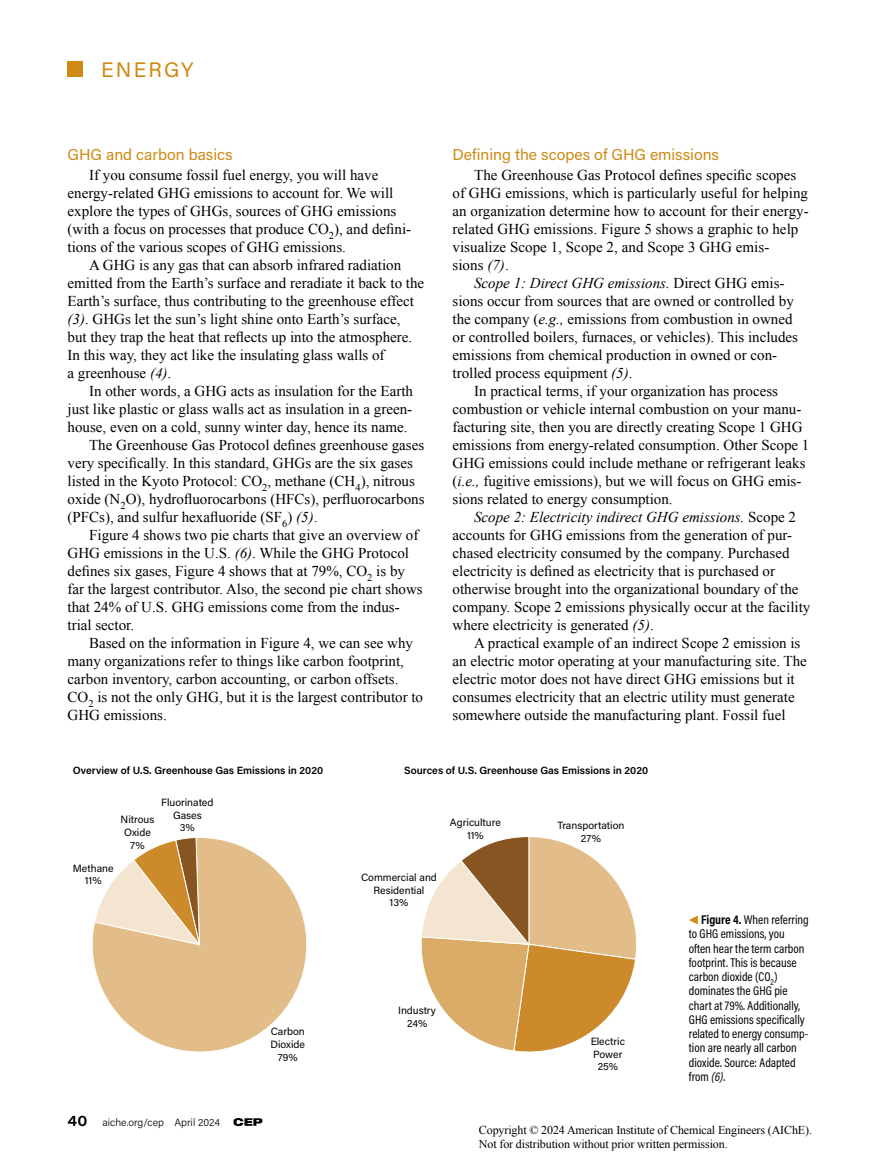
<style>
.page{position:relative;width:878px;height:1175px;background:#fff}
.page>*{position:absolute;margin:0;border:0;box-sizing:border-box;transform-origin:0 0}
.t1{font:21px "Acumin Pro";letter-spacing:.1em;color:#ce8a14}
.t2{font:15.75px "Acumin Pro";color:#ce8a14}
.t3{font:15px/18px "Times New Roman";color:#000}
.t4{font:italic 15px "Times New Roman";color:#000}
.t5{font:12.75px/14.2px "Acumin Pro Cond";color:#000}
.t6{font:12px/13.5px "Times New Roman";letter-spacing:-.01em;color:#000}
.t7{font:10.5px/12.6px "Acumin Pro";color:#000;text-align:center}
.t8{font:600 10.5px "Acumin Pro";color:#000}
.t9{font:300 10.5px "Acumin Pro";color:#000}
.s1{font-style:italic}
.s2{font-style:normal}
.s3{font-family:"Acumin Pro Wide";font-weight:600;font-size:15px}
.s4{font-family:"Acumin Pro Wide";font-weight:900;font-size:13.5px;color:#ce8a14}
.s5{font-weight:700}
</style>
<div class="page">
<div style="left:68px;top:62px;width:15px;height:15px;background:#ce8a14"></div>
<svg style="left:233px;top:1118px;width:29px;height:8px"></svg>
<svg style="left:92px;top:838px;width:215px;height:214px"></svg>
<svg style="left:94px;top:837px;width:106px;height:108px"></svg>
<svg style="left:421px;top:836px;width:216px;height:216px"></svg>
<h1 class="t1" style="left:101px;top:55px;width:94px">ENERGY</h1>
<p class="t2" style="left:68px;top:144px;width:167px">GHG and carbon basics</p>
<p class="t3" style="left:68px;top:166px;width:345px;text-indent:22px">If you consume fossil fuel energy, you will have energy-related GHG emissions to account for. We will explore the types of GHGs, sources of GHG emissions (with a focus on processes that produce CO<sub>2</sub>), and defini&shy;tions of the various scopes of GHG emissions.</p>
<p class="t3" style="left:68px;top:256px;width:358px;text-indent:22px">A GHG is any gas that can absorb infrared radiation emitted from the Earth’s surface and reradiate it back to the Earth’s surface, thus contributing to the greenhouse effect <span class="s1">(3)</span>. GHGs let the sun’s light shine onto Earth’s surface,<br>but they trap the heat that reflects up into the atmosphere.<br>In this way, they act like the insulating glass walls of<br>a greenhouse <span class="s1">(4)</span>.</p>
<p class="t3" style="left:89px;top:382px;width:325px">In other words, a GHG acts as insulation for the Earth</p>
<p class="t3" style="left:68px;top:400px;width:346px">just like plastic or glass walls act as insulation in a green-</p>
<p class="t3" style="left:68px;top:418px;width:341px">house, even on a cold, sunny winter day, hence its name.</p>
<p class="t3" style="left:89px;top:436px;width:336px">The Greenhouse Gas Protocol defines greenhouse gases</p>
<p class="t3" style="left:68px;top:454px;width:347px">very specifically. In this standard, GHGs are the six gases</p>
<p class="t3" style="left:68px;top:472px;width:349px">listed in the Kyoto Protocol: CO<sub>2</sub>, methane (CH<sub>4</sub>), nitrous</p>
<p class="t3" style="left:68px;top:490px;width:358px">oxide (N<sub>2</sub>O), hydrofluorocarbons (HFCs), perfluorocarbons</p>
<p class="t3" style="left:67px;top:508px;width:251px">(PFCs), and sulfur hexafluoride (SF<sub>6</sub>) <span class="s1">(5)</span>.</p>
<p class="t3" style="left:89px;top:526px;width:331px">Figure 4 shows two pie charts that give an overview of</p>
<p class="t3" style="left:68px;top:544px;width:343px">GHG emissions in the U.S. <span class="s1">(6)</span>. While the GHG Protocol</p>
<p class="t3" style="left:68px;top:562px;width:339px">defines six gases, Figure 4 shows that at 79%, CO<sub>2</sub> is by</p>
<p class="t3" style="left:67px;top:580px;width:357px">far the largest contributor. Also, the second pie chart shows</p>
<p class="t3" style="left:67px;top:598px;width:334px">that 24% of U.S. GHG emissions come from the indus-</p>
<p class="t3" style="left:67px;top:616px;width:68px">trial sector.</p>
<p class="t3" style="left:89px;top:634px;width:325px">Based on the information in Figure 4, we can see why</p>
<p class="t3" style="left:67px;top:652px;width:338px">many organizations refer to things like carbon footprint,</p>
<p class="t3" style="left:67px;top:670px;width:332px">carbon inventory, carbon accounting, or carbon offsets.</p>
<p class="t3" style="left:67px;top:688px;width:357px">CO<sub>2</sub> is not the only GHG, but it is the largest contributor to</p>
<p class="t3" style="left:68px;top:706px;width:101px">GHG emissions.</p>
<p class="t2" style="left:452px;top:144px;width:268px">Defining the scopes of GHG emissions</p>
<p class="t3" style="left:474px;top:166px;width:324px">The Greenhouse Gas Protocol defines specific scopes</p>
<p class="t3" style="left:452px;top:184px;width:357px">of GHG emissions, which is particularly useful for helping</p>
<p class="t3" style="left:452px;top:202px;width:358px">an organization determine how to account for their energy-</p>
<p class="t3" style="left:452px;top:220px;width:347px">related GHG emissions. Figure 5 shows a graphic to help</p>
<p class="t3" style="left:452px;top:238px;width:318px">visualize Scope 1, Scope 2, and Scope 3 GHG emis-</p>
<p class="t3" style="left:452px;top:256px;width:58px">sions <span class="s1">(7)</span>.</p>
<p class="t4" style="left:474px;top:273px;width:312px">Scope 1: Direct GHG emissions. <span class="s2">Direct GHG emis-</span></p>
<p class="t3" style="left:452px;top:292px;width:343px">sions occur from sources that are owned or controlled by</p>
<p class="t3" style="left:452px;top:310px;width:341px">the company (<span class="s1">e.g.,</span> emissions from combustion in owned</p>
<p class="t3" style="left:452px;top:328px;width:347px">or controlled boilers, furnaces, or vehicles). This includes</p>
<p class="t3" style="left:452px;top:346px;width:326px">emissions from chemical production in owned or con-</p>
<p class="t3" style="left:452px;top:364px;width:181px">trolled process equipment <span class="s1">(5)</span>.</p>
<p class="t3" style="left:474px;top:382px;width:305px">In practical terms, if your organization has process</p>
<p class="t3" style="left:452px;top:400px;width:350px">combustion or vehicle internal combustion on your manu-</p>
<p class="t3" style="left:452px;top:418px;width:351px">facturing site, then you are directly creating Scope 1 GHG</p>
<p class="t3" style="left:452px;top:436px;width:358px">emissions from energy-related consumption. Other Scope 1</p>
<p class="t3" style="left:452px;top:454px;width:354px">GHG emissions could include methane or refrigerant leaks</p>
<p class="t3" style="left:452px;top:472px;width:350px">(<span class="s1">i.e.,</span> fugitive emissions), but we will focus on GHG emis-</p>
<p class="t3" style="left:452px;top:490px;width:222px">sions related to energy consumption.</p>
<p class="t4" style="left:474px;top:507px;width:323px">Scope 2: Electricity indirect GHG emissions. <span class="s2">Scope 2</span></p>
<p class="t3" style="left:452px;top:526px;width:341px">accounts for GHG emissions from the generation of pur-</p>
<p class="t3" style="left:452px;top:544px;width:338px">chased electricity consumed by the company. Purchased</p>
<p class="t3" style="left:452px;top:562px;width:324px">electricity is defined as electricity that is purchased or</p>
<p class="t3" style="left:452px;top:580px;width:347px">otherwise brought into the organizational boundary of the</p>
<p class="t3" style="left:452px;top:598px;width:359px">company. Scope 2 emissions physically occur at the facility</p>
<p class="t3" style="left:452px;top:616px;width:203px">where electricity is generated <span class="s1">(5)</span>.</p>
<p class="t3" style="left:474px;top:634px;width:328px">A practical example of an indirect Scope 2 emission is</p>
<p class="t3" style="left:452px;top:652px;width:356px">an electric motor operating at your manufacturing site. The</p>
<p class="t3" style="left:452px;top:670px;width:344px">electric motor does not have direct GHG emissions but it</p>
<p class="t3" style="left:452px;top:688px;width:344px">consumes electricity that an electric utility must generate</p>
<p class="t3" style="left:452px;top:706px;width:334px">somewhere outside the manufacturing plant. Fossil fuel</p>
<p class="t8" style="left:73px;top:763px;width:252px">Overview of U.S. Greenhouse Gas Emissions in 2020</p>
<p class="t8" style="left:404px;top:763px;width:245px">Sources of U.S. Greenhouse Gas Emissions in 2020</p>
<p class="t7" style="left:73px;top:861px;width:42px">Methane<br>11%</p>
<p class="t7" style="left:121px;top:813px;width:35px">Nitrous<br>Oxide<br>7%</p>
<p class="t7" style="left:161px;top:795px;width:54px">Fluorinated<br>Gases<br>3%</p>
<p class="t9" style="left:68px;top:1115px;width:154px"><span class="s3">40</span> aiche.org/cep April 2024</p>
<p class="t7" style="left:270px;top:1024px;width:36px">Carbon<br>Dioxide<br>79%</p>
<p class="t7" style="left:361px;top:870px;width:77px">Commercial and<br>Residential<br>13%</p>
<p class="t7" style="left:450px;top:815px;width:52px">Agriculture<br>11%</p>
<p class="t7" style="left:557px;top:818px;width:69px">Transportation<br>27%</p>
<p class="t7" style="left:398px;top:1003px;width:39px">Industry<br>24%</p>
<p class="t7" style="left:590px;top:1034px;width:36px">Electric<br>Power<br>25%</p>
<p class="t5" style="left:688px;top:912px;width:121px"><span class="s4">◀</span> <span class="s5">Figure 4.</span> When referring to GHG emissions, you often hear the term carbon footprint. This is because carbon dioxide (CO<sub>2</sub>) dominates the GHG pie chart at 79%. Additionally,<br>GHG emissions specifically related to energy consump&shy;tion are nearly all carbon dioxide. Source: Adapted from <span class="s1">(6)</span>.</p>
<p class="t6" style="left:479px;top:1123px;width:334px">Copyright © 2024 American Institute of Chemical Engineers (AIChE).<br>Not for distribution without prior written permission.</p>
</div>
